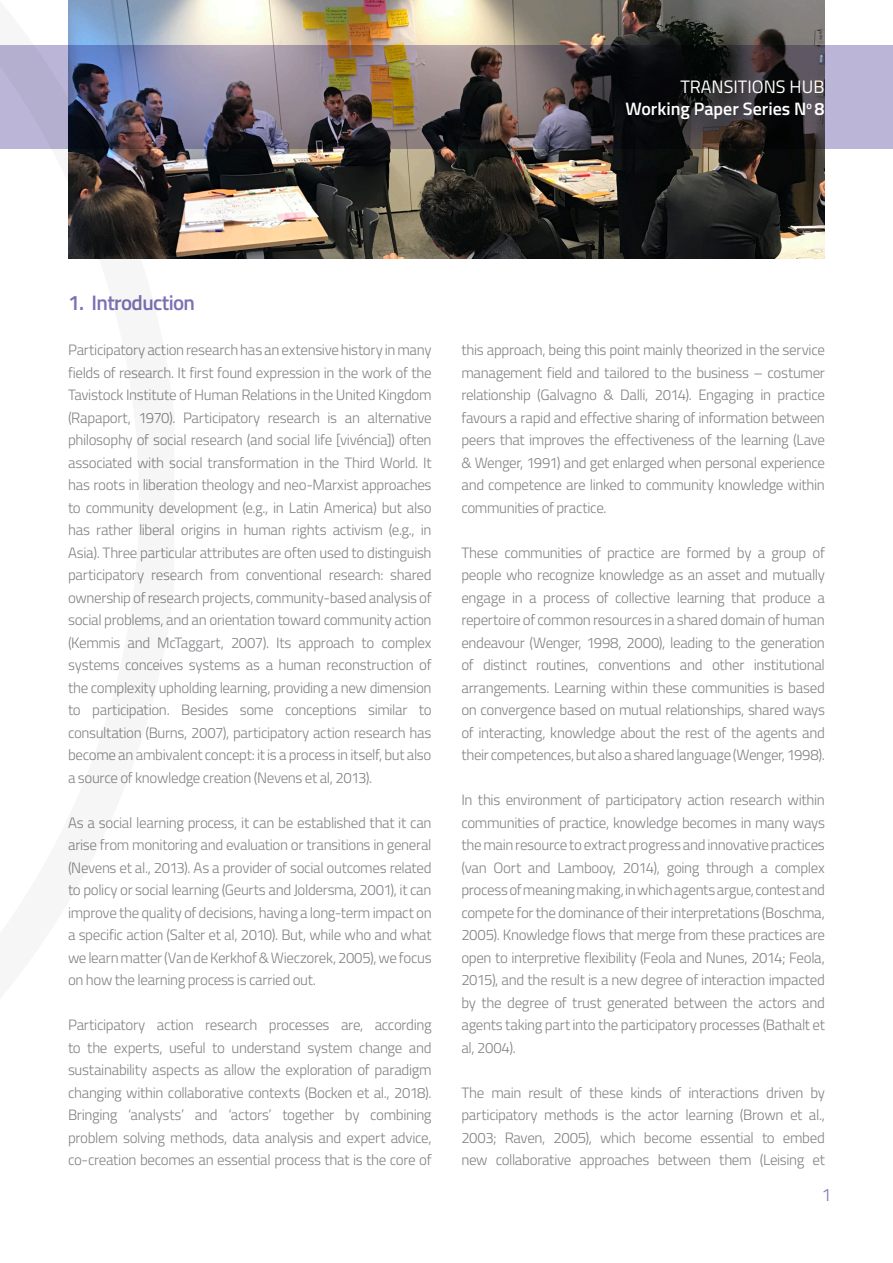
<style>
.page{position:relative;width:893px;height:1263px;background:#fff}
.page>*{position:absolute;margin:0;border:0;box-sizing:border-box;transform-origin:0 0}
.t1{font:600 21px "Titillium";letter-spacing:-.03em;color:#7b70b3}
.t2{font:600 18px/21.6px "Titillium";color:#fff;text-align:right}
.t3{font:300 18px "Titillium";color:#7b70b3}
.t4{font:300 15px/22.5px "Titillium";letter-spacing:-.025em;color:#808285;text-align:justify}
.s1{font-weight:400}
</style>
<div class="page">
<img style="left:174px;top:0;width:651px;height:259px">
<img style="left:174px;top:45px;width:719px;height:104px">
<img style="left:0;top:0;width:174px;height:259px">
<p class="t2" style="left:625px;top:75px;width:201px"><span class="s1">TRANSITIONS HUB<br></span>Working Paper Series N<sup>o</sup> 8</p>
<p class="t1" style="left:68px;top:287px;width:129px">1. Introduction</p>
<p class="t4" style="left:68px;top:338px;width:365px">Participatory action research has an extensive history in many fields of research. It first found expression in the work of the Tavistock Institute of Human Relations in the United Kingdom (Rapaport, 1970). Participatory research is an alternative philosophy of social research (and social life [vivéncia]) often associated with social transformation in the Third World. It has roots in liberation theology and neo-Marxist approaches to community development (e.g., in Latin America) but also has rather liberal origins in human rights activism (e.g., in Asia). Three particular attributes are often used to distinguish participatory research from conventional research: shared ownership of research projects, community-based analysis of social problems, and an orientation toward community action (Kemmis and McTaggart, 2007). Its approach to complex systems conceives systems as a human reconstruction of the complexity upholding learning, providing a new dimension to participation. Besides some conceptions similar to consultation (Burns, 2007), participatory action research has become an ambivalent concept: it is a process in itself, but also a source of knowledge creation (Nevens et al, 2013).</p>
<p class="t4" style="left:68px;top:810px;width:365px">As a social learning process, it can be established that it can arise from monitoring and evaluation or transitions in general (Nevens et al., 2013). As a provider of social outcomes related to policy or social learning (Geurts and Joldersma, 2001), it can improve the quality of decisions, having a long-term impact on a specific action (Salter et al, 2010). But, while who and what we learn matter (Van de Kerkhof &amp; Wieczorek, 2005), we focus on how the learning process is carried out.</p>
<p class="t4" style="left:68px;top:1013px;width:365px">Participatory action research processes are, according to the experts, useful to understand system change and sustainability aspects as allow the exploration of paradigm changing within collaborative contexts (Bocken et al., 2018).<br>Bringing ‘analysts’ and ‘actors’ together by combining problem solving methods, data analysis and expert advice, co-creation becomes an essential process that is the core of</p>
<p class="t4" style="left:461px;top:338px;width:365px">this approach, being this point mainly theorized in the service management field and tailored to the business – costumer relationship (Galvagno &amp; Dalli, 2014). Engaging in practice favours a rapid and effective sharing of information between peers that improves the effectiveness of the learning (Lave &amp; Wenger, 1991) and get enlarged when personal experience and competence are linked to community knowledge within communities of practice.</p>
<p class="t4" style="left:461px;top:540px;width:365px">These communities of practice are formed by a group of people who recognize knowledge as an asset and mutually engage in a process of collective learning that produce a repertoire of common resources in a shared domain of human endeavour (Wenger, 1998, 2000), leading to the generation of distinct routines, conventions and other institutional arrangements. Learning within these communities is based on convergence based on mutual relationships, shared ways of interacting, knowledge about the rest of the agents and their competences, but also a shared language (Wenger, 1998).</p>
<p class="t4" style="left:461px;top:788px;width:365px">In this environment of participatory action research within communities of practice, knowledge becomes in many ways the main resource to extract progress and innovative practices (van Oort and Lambooy, 2014), going through a complex process of meaning making, in which agents argue, contest and compete for the dominance of their interpretations (Boschma, 2005). Knowledge flows that merge from these practices are open to interpretive flexibility (Feola and Nunes, 2014; Feola, 2015), and the result is a new degree of interaction impacted by the degree of trust generated between the actors and agents taking part into the participatory processes (Bathalt et al, 2004).</p>
<p class="t4" style="left:461px;top:1080px;width:365px">The main result of these kinds of interactions driven by participatory methods is the actor learning (Brown et al., 2003; Raven, 2005), which become essential to embed new collaborative approaches between them (Leising et</p>
<p class="t3" style="left:822px;top:1181px;width:12px">1</p>
</div>
